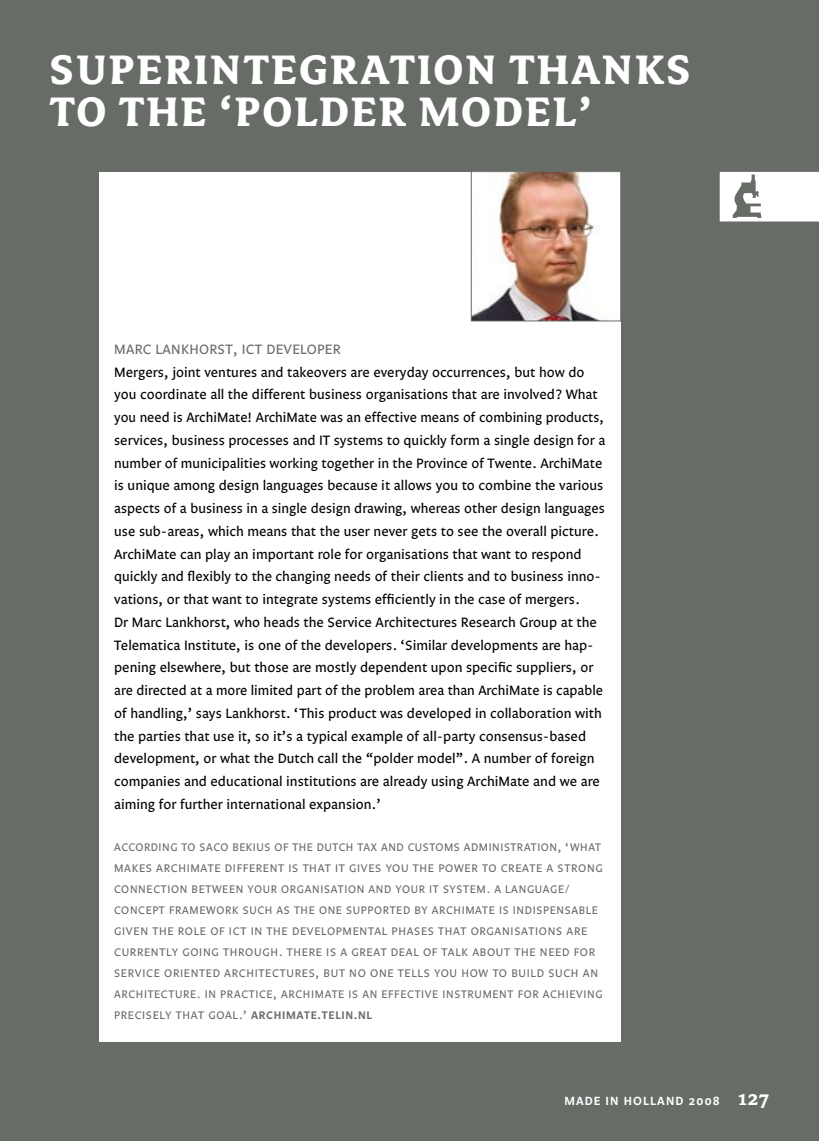
<style>
.page{position:relative;width:819px;height:1141px;background:#676c66}
.page>*{position:absolute;margin:0;border:0;box-sizing:border-box;transform-origin:0 0}
.t1{font:700 45.5px/42px "Avance";letter-spacing:.04em;color:#fff}
.t2{font:14px/22.8px "Legato";color:#000}
.t3{font:14px "Legato";letter-spacing:.02em;color:#676c66}
.t4{font:600 12.25px "Legato";letter-spacing:.09em;color:#fff}
.t5{font:11.38px/21px "Legato";letter-spacing:.06em;color:#676c66}
.s1{font-weight:600}
.s2{font-family:"Avance";font-weight:700;font-size:21px}
</style>
<div class="page">
<div style="left:99px;top:172px;width:521px;height:870px;background:#fff"></div>
<img style="left:470px;top:171px;width:151px;height:150px">
<svg style="left:719px;top:172px;width:100px;height:49px;background:#ebebea"></svg>
<h1 class="t1" style="left:50px;top:49px;width:642px">SUPERINTEGRATION THANKS<br>TO THE ‘POLDER MODEL’</h1>
<p class="t3" style="left:114px;top:341px;width:136px">Marc Lankhorst, ICT</p>
<p class="t3" style="left:266px;top:341px;width:76px">developer</p>
<p class="t2" style="left:114px;top:361px;width:493px">Mergers, joint ventures and takeovers are everyday occurrences, but how do you coordinate all the different business organisations that are involved? What you need is ArchiMate! ArchiMate was an effective means of combining products, services, business processes and IT systems to quickly form a single design for a number of municipalities working together in the Province of Twente. ArchiMate is unique among design languages because it allows you to combine the various aspects of a business in a single design drawing, whereas other design languages use sub-areas, which means that the user never gets to see the overall picture.<br>ArchiMate can play an important role for organisations that want to respond quickly and flexibly to the changing needs of their clients and to business inno&shy;vations, or that want to integrate systems efficiently in the case of mergers.<br>Dr Marc Lankhorst, who heads the Service Architectures Research Group at the Telematica I nstitute, is one of the developers. ‘Similar developments are hap&shy;pening elsewhere, but those are mostly dependent upon specific suppliers, or are directed at a more limited part of the problem area than ArchiMate is capable of handling,’ says Lankhorst. ‘This product was developed in collaboration with the parties that use it, so it’s a typical example of all-party consensus-based development, or what the Dutch call the “polder model”. A number of foreign companies and educational institutions are already using ArchiMate and we are aiming for further international expansion.’</p>
<p class="t5" style="left:114px;top:837px;width:359px">According to Saco Bekius of the Dutch Tax and Customs Adm</p>
<p class="t5" style="left:114px;top:837px;width:490px;text-indent:374px">inistration, ‘What makes ArchiMate different is that it gives you the power to create a strong connection between your organisation and your IT system . A language/ concept fram ework such as the one supported by ArchiMate is indispensable given the role of ICT</p>
<p class="t5" style="left:114px;top:921px;width:490px;text-indent:136px">in the developm ental phases that organisations are currently going through. There is a great deal of talk about the need for Service Oriented Architectures, but no one tells you how to build such an architecture. I n practice, ArchiMate is an effective instrum ent for achieving precisely that goal.’ <span class="s1">ARCHIMATE.TELIN.NL</span></p>
<p class="t4" style="left:564px;top:1093px;width:10px">MADE</p>
<p class="t4" style="left:605px;top:1093px;width:28px">IN HOLLAND</p>
<p class="t4" style="left:688px;top:1093px;width:82px">2008 <span class="s2">127</span></p>
</div>
